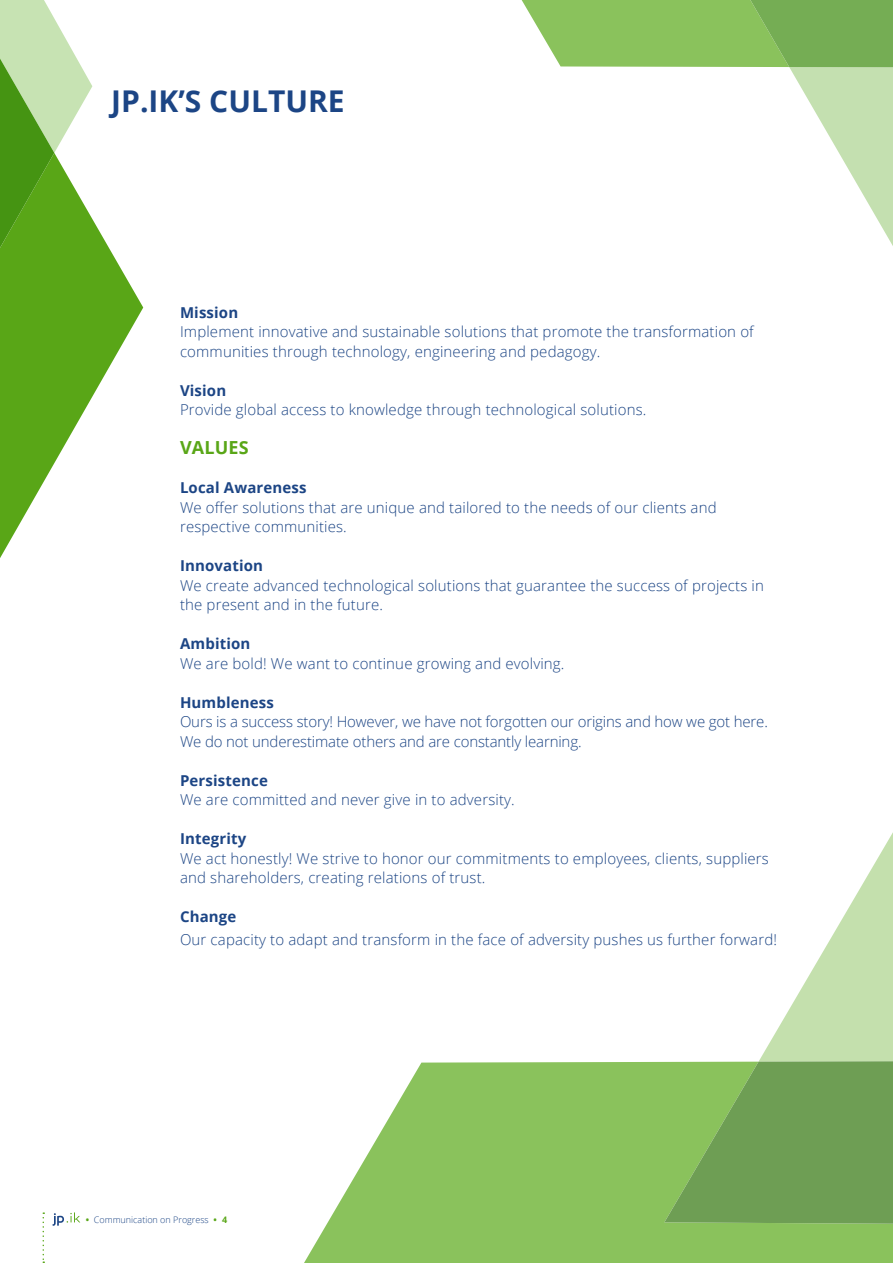
<style>
.page{position:relative;width:893px;height:1263px;background:#fff}
.page>*{position:absolute;margin:0;border:0;box-sizing:border-box;transform-origin:0 0}
.t1{font:700 30px "Open Sans";color:#1c4585}
.t2{font:700 18px "Open Sans";letter-spacing:.01em;color:#59a617}
.t3{font:300 15px/19.5px "Open Sans";letter-spacing:.01em;color:#1c4585}
.t4{font:300 15px/19.5px "Open Sans";letter-spacing:-.01em;color:#1c4585}
.t5{font:700 15px "Open Sans";letter-spacing:.01em;color:#1c4585}
.t6{font:300 9px "Open Sans";color:#1c4585}
.s1{font-weight:700;color:#59a617}
</style>
<div class="page">
<svg style="left:43px;top:1212px;width:1px;height:51px"></svg>
<svg style="left:53px;top:1212px;width:27px;height:14px"></svg>
<svg style="left:304px;top:1062px;width:589px;height:201px;fill:#8ac25c"></svg>
<svg style="left:664px;top:832px;width:229px;height:392px"></svg>
<svg style="left:521px;top:0;width:372px;height:246px"></svg>
<svg style="left:0;top:218px;width:143px;height:340px;fill:#5ea81e"></svg>
<svg style="left:0;top:0;width:92px;height:304px"></svg>
<p class="t1" style="left:111px;top:80px;width:235px">JP.IK’S CULTURE</p>
<p class="t5" style="left:180px;top:302px;width:60px">Mission</p>
<p class="t3" style="left:180px;top:322px;width:575px">Implement innovative and sustainable solutions that promote the transformation of communities through technology, engineering and pedagogy.</p>
<p class="t5" style="left:180px;top:380px;width:48px">Vision</p>
<p class="t3" style="left:180px;top:400px;width:468px">Provide global access to knowledge through technological solutions.</p>
<p class="t2" style="left:180px;top:435px;width:70px">VALUES</p>
<p class="t5" style="left:180px;top:477px;width:128px">Local Awareness</p>
<p class="t3" style="left:180px;top:497px;width:538px">We offer solutions that are unique and tailored to the needs of our clients and respective communities.</p>
<p class="t5" style="left:180px;top:555px;width:85px">Innovation</p>
<p class="t3" style="left:180px;top:575px;width:585px">We create advanced technological solutions that guarantee the success of projects in the present and in the future.</p>
<p class="t5" style="left:180px;top:633px;width:72px">Ambition</p>
<p class="t3" style="left:180px;top:653px;width:386px">We are bold! We want to continue growing and evolving.</p>
<p class="t5" style="left:180px;top:692px;width:95px">Humbleness</p>
<p class="t4" style="left:180px;top:712px;width:589px">Ours is a success story! However, we have not forgotten our origins and how we got here.<br>We do not underestimate others and are constantly learning.</p>
<p class="t5" style="left:180px;top:770px;width:89px">Persistence</p>
<p class="t3" style="left:180px;top:790px;width:336px">We are committed and never give in to adversity.</p>
<p class="t5" style="left:180px;top:828px;width:68px">Integrity</p>
<p class="t3" style="left:180px;top:848px;width:590px">We act honestly! We strive to honor our commitments to employees, clients, suppliers and shareholders, creating relations of trust.</p>
<p class="t5" style="left:180px;top:906px;width:58px">Change</p>
<p class="t3" style="left:180px;top:929px;width:599px">Our capacity to adapt and transform in the face of adversity pushes us further forward!</p>
<p class="t6" style="left:86px;top:1213px;width:143px"><span class="s1">•</span> Communication on Progress <span class="s1">• 4</span></p>
</div>
